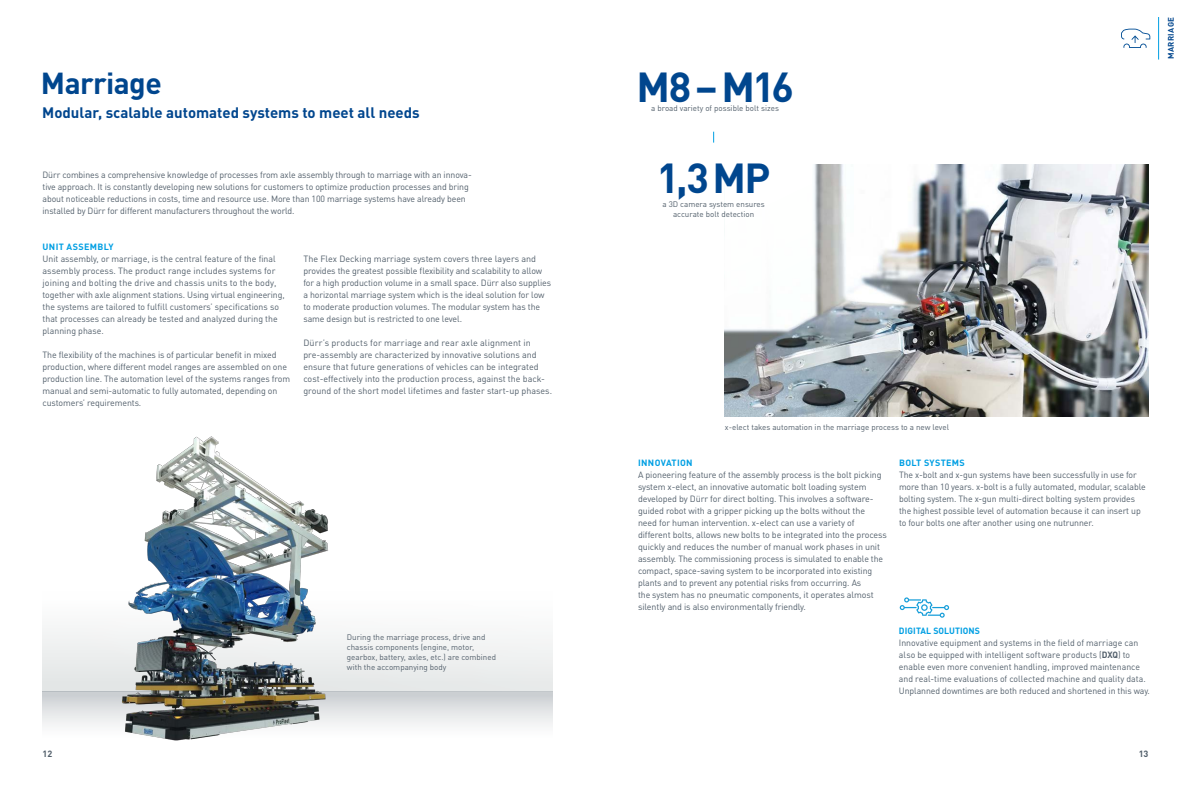
<style>
.page{position:relative;width:1191px;height:794px;background:#fff}
.page>*{position:absolute;margin:0;border:0;box-sizing:border-box;transform-origin:0 0}
.t1{font:700 41.4px "DIN Pro";letter-spacing:-.04em;color:#00468e}
.Headline_30pt{font:700 30px "DIN Pro";letter-spacing:-.02em;color:#00468e}
.Subheadline_15pt{font:700 15px "DIN Pro";color:#00468e}
.Copytext{font:9px/12px "DIN Pro";letter-spacing:-.01em;color:#525f6b}
.Copytext_Inner_Headl{font:700 9px "DIN Pro";letter-spacing:.04em;color:#009fe3}
.Copytext-2{font:700 9px "DIN Pro";letter-spacing:.01em;color:#009fe3}
.t2{font:700 9px "DIN Pro";color:#525f6b}
.Caption_small{font:8px/10px "DIN Pro";color:#525f6b;text-align:center}
.t3{font:700 8px "DIN Pro";letter-spacing:.04em;color:#00468e}
.s1{font-weight:700}
</style>
<div class="page">
<div style="left:43px;top:475px;width:510px;height:216px;background:linear-gradient(to bottom,#fff,#eef0f0)"></div>
<div style="left:43px;top:691px;width:510px;height:56px;background:linear-gradient(to bottom,#ccd0d3,#fff)"></div>
<img style="left:725px;top:164px;width:423px;height:252px">
<img style="left:42px;top:436px;width:399px;height:311px">
<div style="left:725px;top:162px;width:87px;height:160px;background:#fff"></div>
<svg style="left:899px;top:597px;width:50px;height:20px"></svg>
<svg style="left:1121px;top:29px;width:29px;height:19px"></svg>
<hr style="left:1158px;top:17px;width:1px;height:43px;background:#009fe3">
<p class="Headline_30pt" style="left:41px;top:59px;width:122px">Marriage</p>
<p class="Subheadline_15pt" style="left:42px;top:100px;width:379px">Modular, scalable automated systems to meet all needs</p>
<p class="Copytext" style="left:43px;top:167px;width:431px">Dürr combines a comprehensive knowledge of processes from axle assembly through to marriage with an innova&shy;tive approach. It is constantly developing new solutions for customers to optimize production processes and bring about noticeable reductions in costs, time and resource use. More than 100 marriage systems have already been installed by Dürr for different manufacturers throughout the world.</p>
<p class="Copytext_Inner_Headl" style="left:43px;top:239px;width:73px">UNIT ASSEMBLY</p>
<p class="Copytext" style="left:43px;top:251px;width:244px">Unit assembly, or marriage, is the central feature of the final assembly process. The product range includes systems for joining and bolting the drive and chassis units to the body, together with axle alignment stations. Using virtual engineering, the systems are tailored to fulfill customers’ specifications so that processes can already be tested and analyzed during the planning phase.</p>
<p class="Copytext" style="left:43px;top:347px;width:249px">The flexibility of the machines is of particular benefit in mixed production, where different model ranges are assembled on one production line. The automation level of the systems ranges from manual and semi-automatic to fully automated, depending on customers’ requirements.</p>
<p class="Copytext" style="left:303px;top:251px;width:249px">The Flex Decking marriage system covers three layers and provides the greatest possible flexibility and scalability to allow for a high production volume in a small space. Dürr also supplies a horizontal marriage system which is the ideal solution for low to moderate production volumes. The modular system has the same design but is restricted to one level.</p>
<p class="Copytext" style="left:303px;top:335px;width:250px">Dürr’s products for marriage and rear axle alignment in pre-assembly are characterized by innovative solutions and ensure that future generations of vehicles can be integrated cost-effectively into the production process, against the back&shy;ground of the short model lifetimes and faster start-up phases.</p>
<p class="Caption_small" style="left:347px;top:631px;width:151px;text-align:left">During the marriage process, drive and chassis components (engine, motor, gearbox, battery, axles, etc.) are combined with the accompanying body</p>
<p class="t1" style="left:636px;top:55px;width:159px">M8–M16</p>
<p class="Caption_small" style="left:651px;top:103px;width:129px">a broad variety of possible bolt sizes</p>
<p class="t1" style="left:657px;top:145px;width:115px">1,3MP</p>
<p class="Caption_small" style="left:662px;top:199px;width:104px;line-height:9.5px">a 3D camera system ensures accurate bolt detection</p>
<p class="t3" style="left:1164px;top:59px;width:43px;rotate:-90deg">MARRIAGE</p>
<p class="Caption_small" style="left:725px;top:421px;width:225px">x-elect takes automation in the marriage process to a new level</p>
<p class="Copytext_Inner_Headl" style="left:638px;top:455px;width:56px">INNOVATION</p>
<p class="Copytext" style="left:638px;top:467px;width:250px">A pioneering feature of the assembly process is the bolt picking system x-elect, an innovative automatic bolt loading system developed by Dürr for direct bolting. This involves a software&shy;guided robot with a gripper picking up the bolts without the<br>need for human intervention. x-elect can use a variety of different bolts, allows new bolts to be integrated into the process quickly and reduces the number of manual work phases in unit assembly. The commissioning process is simulated to enable the compact, space-saving system to be incorporated into existing plants and to prevent any potential risks from occurring. As<br>the system has no pneumatic components, it operates almost silently and is also environmentally friendly.</p>
<p class="Copytext_Inner_Headl" style="left:899px;top:455px;width:67px">BOLT SYSTEMS</p>
<p class="Copytext" style="left:899px;top:467px;width:248px">The x-bolt and x-gun systems have been successfully in use for more than 10 years. x-bolt is a fully automated, modular, scalable bolting system. The x-gun multi-direct bolting system provides the highest possible level of automation because it can insert up to four bolts one after another using one nutrunner.</p>
<p class="Copytext-2" style="left:899px;top:623px;width:83px">DIGITAL SOLUTIONS</p>
<p class="Copytext" style="left:899px;top:635px;width:252px">Innovative equipment and systems in the field of marriage can also be equipped with intelligent software products (<span class="s1">DXQ</span>) to enable even more convenient handling, improved maintenance and real-time evaluations of collected machine and quality data.<br>Unplanned downtimes are both reduced and shortened in this way.</p>
<p class="t2" style="left:43px;top:747px;width:11px">12</p>
<p class="t2" style="left:1138px;top:747px;width:11px">13</p>
</div>
